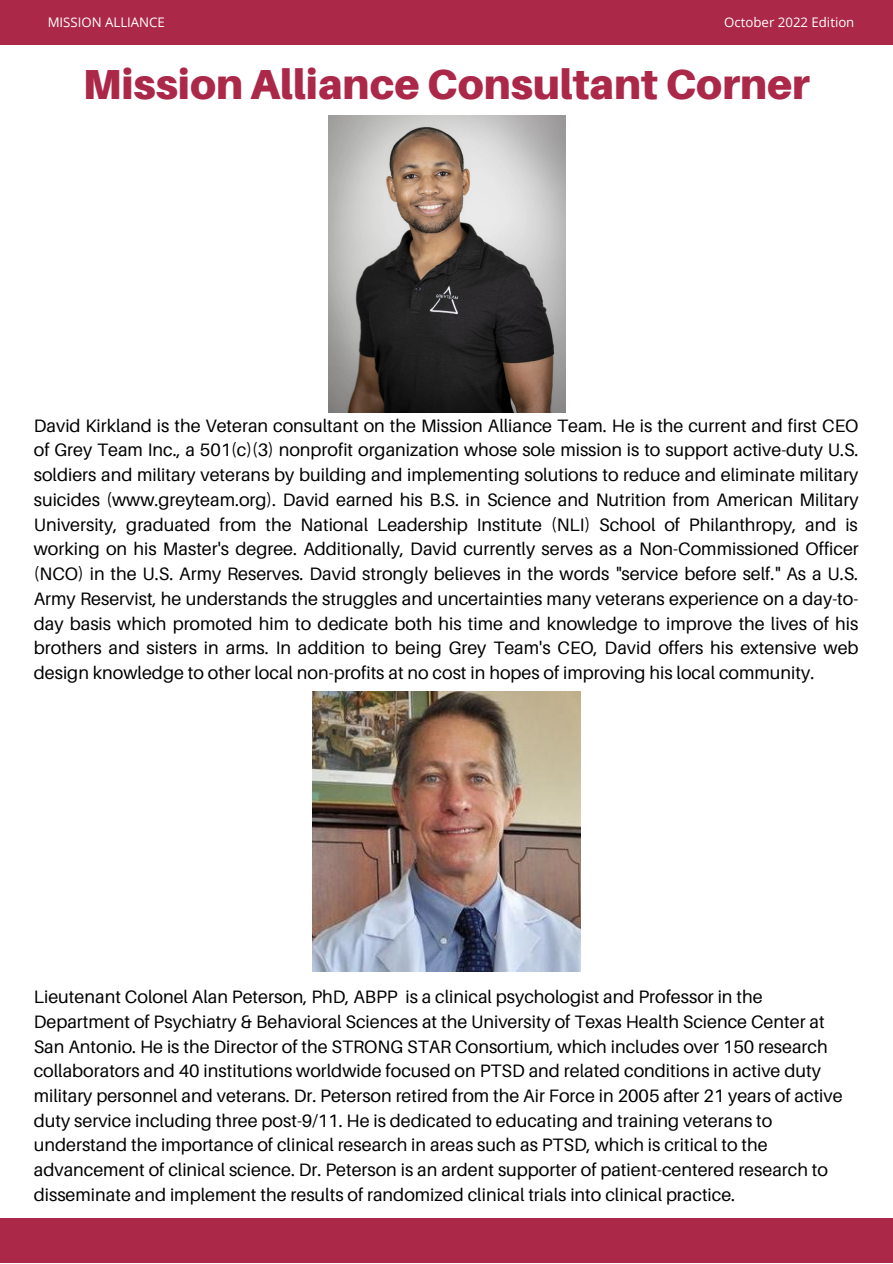
<style>
.page{position:relative;width:893px;height:1264px;background:#fff}
.page>*{position:absolute;margin:0;border:0;box-sizing:border-box;transform-origin:0 0}
.t1{font:900 42px "Aileron";color:#ab2849}
.t2{font:18px/24.8px "Aileron";color:#000;text-align:justify}
.t3{font:13.2px "Open Sans";color:#fff}
</style>
<div class="page">
<div style="left:0;top:1217px;width:892px;height:45px;background:#ab2849"></div>
<div style="left:0;top:0;width:892px;height:45px;background:#ab2849"></div>
<img style="left:328px;top:115px;width:238px;height:297px">
<img style="left:313px;top:691px;width:267px;height:280px">
<p class="t3" style="left:48px;top:13px;width:119px">MISSION ALLIANCE</p>
<p class="t3" style="left:724px;top:13px;width:132px">October 2022 Edition</p>
<h1 class="t1" style="left:83px;top:58px;width:728px">Mission Alliance Consultant Corner</h1>
<p class="t2" style="left:34px;top:412px;width:826px">David Kirkland is the Veteran consultant on the Mission Alliance Team. He is the current and first CEO of Grey Team Inc., a 501(c)(3) nonprofit organization whose sole mission is to support active-duty U.S. soldiers and military veterans by building and implementing solutions to reduce and eliminate military suicides (www.greyteam.org). David earned his B.S. in Science and Nutrition from American Military University, graduated from the National Leadership Institute (NLI) School of Philanthropy, and is working on his Master's degree. Additionally, David currently serves as a Non-Commissioned Officer (NCO) in the U.S. Army Reserves. David strongly believes in the words "service before self." As a U.S.<br>Army Reservist, he understands the struggles and uncertainties many veterans experience on a day-to&shy;day basis which promoted him to dedicate both his time and knowledge to improve the lives of his brothers and sisters in arms. In addition to being Grey Team's CEO, David offers his extensive web design knowledge to other local non-profits at no cost in hopes of improving his local community.</p>
<p class="t2" style="left:34px;top:984px;width:810px;text-align:left">Lieutenant Colonel Alan Peterson, PhD, ABPP is a clinical psychologist and Professor in the Department of Psychiatry &amp; Behavioral Sciences at the University of Texas Health Science Center at San Antonio. He is the Director of the STRONG STAR Consortium, which includes over 150 research collaborators and 40 institutions worldwide focused on PTSD and related conditions in active duty military personnel and veterans. Dr. Peterson retired from the Air Force in 2005 after 21 years of active duty service including three post-9/11. He is dedicated to educating and training veterans to understand the importance of clinical research in areas such as PTSD, which is critical to the advancement of clinical science. Dr. Peterson is an ardent supporter of patient-centered research to disseminate and implement the results of randomized clinical trials into clinical practice.</p>
</div>
